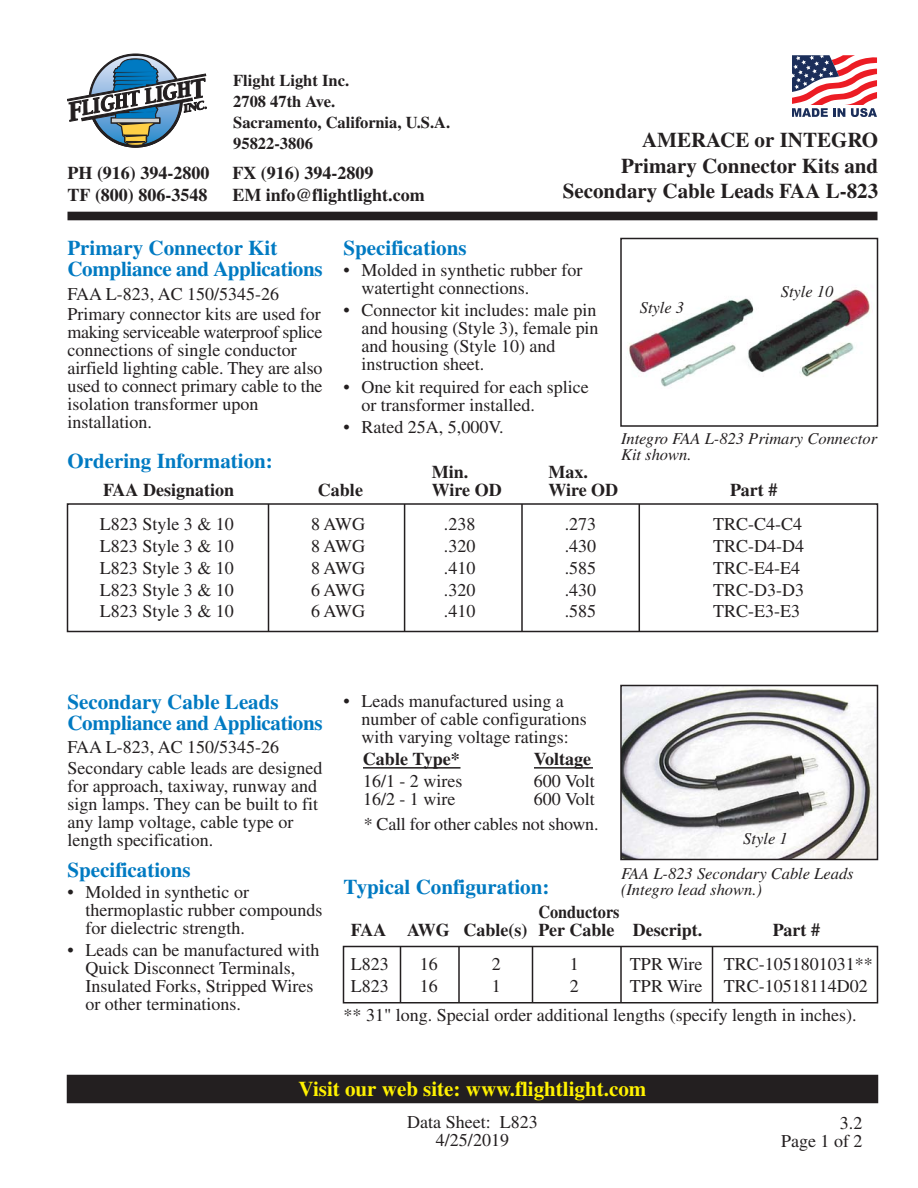
<style>
.page{position:relative;width:918px;height:1188px;background:#fff}
.page>*{position:absolute;margin:0;border:0;box-sizing:border-box;transform-origin:0 0}
.t1{font:700 21px/21px "Times";color:#007ac2}
.t2{font:700 21px/25.5px "Times";color:#231f20;text-align:right}
.t3{font:700 21px "Times";color:#fff200}
.t4{font:18px/18px "Times";color:#231f20}
.t5{font:700 18px/22.5px "Times";color:#231f20}
.t6{font:700 18px/18px "Times";color:#231f20;scale:.9 1}
.t7{font:italic 16.5px/16.5px "Times";color:#231f20}
.t8{font:700 16.5px/21px "Times";color:#231f20}
</style>
<div class="page">
<svg style="left:792px;top:55px;width:85px;height:62px"></svg>
<div style="left:68px;top:212px;width:810px;height:8px;background:#231f20"></div>
<div style="left:67px;top:1075px;width:811px;height:28px;background:#231f20"></div>
<svg style="left:67px;top:53px;width:140px;height:95px"></svg>
<img style="left:629px;top:289px;width:242px;height:98px">
<div style="left:620px;top:238px;width:258px;height:189px;border:2px solid #231f20"></div>
<hr style="left:268px;top:504px;width:1px;height:128px;background:#231f20">
<hr style="left:404px;top:504px;width:1px;height:128px;background:#231f20">
<hr style="left:521px;top:504px;width:2px;height:128px;background:#231f20">
<hr style="left:639px;top:504px;width:1px;height:128px;background:#231f20">
<div style="left:67px;top:503px;width:811px;height:129px;border:2px solid #231f20"></div>
<hr style="left:363px;top:767px;width:62px;height:2px;background:#231f20">
<hr style="left:425px;top:767px;width:36px;height:2px;background:#231f20">
<svg style="left:534px;top:767px;width:13px;height:2px"></svg>
<hr style="left:547px;top:767px;width:46px;height:2px;background:#231f20">
<img style="left:623px;top:688px;width:252px;height:169px">
<div style="left:620px;top:685px;width:258px;height:175px;border:2px solid #231f20"></div>
<hr style="left:400px;top:946px;width:1px;height:57px;background:#231f20">
<hr style="left:458px;top:946px;width:2px;height:57px;background:#231f20">
<hr style="left:532px;top:946px;width:1px;height:57px;background:#231f20">
<hr style="left:620px;top:946px;width:2px;height:57px;background:#231f20">
<hr style="left:712px;top:946px;width:1px;height:57px;background:#231f20">
<div style="left:343px;top:946px;width:535px;height:58px;border:2px solid #231f20"></div>
<p class="t8" style="left:233px;top:71px;width:219px">Flight Light Inc.<br>2708 47th Ave.<br>Sacramento, California, U.S.A.<br>95822-3806</p>
<p class="t2" style="left:563px;top:129px;width:317px">AMERACE or INTEGRO<br>Primary Connector Kits and<br>Secondary Cable Leads FAA L-823</p>
<p class="t5" style="left:67px;top:163px;width:143px">PH (916) 394-2800<br>TF (800) 806-3548</p>
<p class="t5" style="left:232px;top:163px;width:194px">FX (916) 394-2809<br>EM info@flightlight.com</p>
<p class="t1" style="left:344px;top:240px;width:125px">Specifications</p>
<p class="t4" style="left:362px;top:263px;width:222px;text-indent:-18px">• Molded in synthetic rubber for watertight connections.</p>
<p class="t4" style="left:362px;top:303px;width:239px;text-indent:-18px">• Connector kit includes: male pin and housing (Style 3), female pin and housing (Style 10) and instruction sheet.</p>
<p class="t4" style="left:362px;top:379px;width:229px;text-indent:-18px">• One kit required for each splice or transformer installed.</p>
<p class="t4" style="left:344px;top:420px;width:162px">• Rated 25A, 5,000V.</p>
<p class="t5" style="left:432px;top:462px;width:38px">Min.</p>
<p class="t5" style="left:548px;top:462px;width:41px">Max.</p>
<p class="t5" style="left:103px;top:480px;width:132px">FAA Designation</p>
<p class="t5" style="left:318px;top:480px;width:46px">Cable</p>
<p class="t5" style="left:432px;top:480px;width:71px">Wire OD</p>
<p class="t5" style="left:548px;top:480px;width:71px">Wire OD</p>
<p class="t5" style="left:730px;top:480px;width:49px">Part #</p>
<p class="t4" style="left:100px;top:517px;width:136px">L823 Style 3 &amp; 10</p>
<p class="t4" style="left:311px;top:517px;width:56px">8 AWG</p>
<p class="t4" style="left:444px;top:517px;width:33px">.238</p>
<p class="t4" style="left:565px;top:517px;width:33px">.273</p>
<p class="t4" style="left:713px;top:517px;width:91px">TRC-C4-C4</p>
<p class="t4" style="left:100px;top:539px;width:136px">L823 Style 3 &amp; 10</p>
<p class="t4" style="left:311px;top:539px;width:56px">8 AWG</p>
<p class="t4" style="left:444px;top:539px;width:33px">.320</p>
<p class="t4" style="left:565px;top:539px;width:33px">.430</p>
<p class="t4" style="left:713px;top:539px;width:92px">TRC-D4-D4</p>
<p class="t4" style="left:100px;top:560px;width:136px">L823 Style 3 &amp; 10</p>
<p class="t4" style="left:311px;top:560px;width:56px">8 AWG</p>
<p class="t4" style="left:444px;top:560px;width:33px">.410</p>
<p class="t4" style="left:565px;top:560px;width:33px">.585</p>
<p class="t4" style="left:713px;top:560px;width:88px">TRC-E4-E4</p>
<p class="t4" style="left:100px;top:582px;width:136px">L823 Style 3 &amp; 10</p>
<p class="t4" style="left:311px;top:582px;width:56px">6 AWG</p>
<p class="t4" style="left:444px;top:582px;width:33px">.320</p>
<p class="t4" style="left:565px;top:582px;width:33px">.430</p>
<p class="t4" style="left:713px;top:582px;width:92px">TRC-D3-D3</p>
<p class="t4" style="left:100px;top:604px;width:136px">L823 Style 3 &amp; 10</p>
<p class="t4" style="left:311px;top:604px;width:56px">6 AWG</p>
<p class="t4" style="left:444px;top:604px;width:33px">.410</p>
<p class="t4" style="left:565px;top:604px;width:33px">.585</p>
<p class="t4" style="left:713px;top:604px;width:88px">TRC-E3-E3</p>
<p class="t1" style="left:67px;top:240px;width:257px">Primary Connector Kit<br>Compliance and Applications</p>
<p class="t4" style="left:67px;top:285px;width:255px;line-height:20.7px">FAA L-823, AC 150/5345-26<br>Primary connector kits are used for</p>
<p class="t4" style="left:67px;top:325px;width:257px">making serviceable waterproof splice connections of single conductor airfield lighting cable. They are also used to connect primary cable to the isolation transformer upon installation.</p>
<p class="t7" style="left:781px;top:285px;width:54px">Style 10</p>
<p class="t7" style="left:640px;top:300px;width:46px">Style 3</p>
<p class="t7" style="left:621px;top:431px;width:258px">Integro FAA L-823 Primary Connector<br>Kit shown.</p>
<p class="t1" style="left:67px;top:453px;width:207px">Ordering Information:</p>
<p class="t1" style="left:67px;top:693px;width:257px">Secondary Cable Leads<br>Compliance and Applications</p>
<p class="t4" style="left:67px;top:739px;width:256px;line-height:20.7px">FAA L-823, AC 150/5345-26<br>Secondary cable leads are designed</p>
<p class="t4" style="left:67px;top:779px;width:252px">for approach, taxiway, runway and sign lamps. They can be built to fit any lamp voltage, cable type or length specification.</p>
<p class="t1" style="left:67px;top:862px;width:125px">Specifications</p>
<p class="t4" style="left:85px;top:885px;width:238px;text-indent:-18px">• Molded in synthetic or thermoplastic rubber compounds for dielectric strength.</p>
<p class="t4" style="left:85px;top:943px;width:235px;text-indent:-18px">• Leads can be manufactured with<br>Quick Disconnect Terminals,<br>Insulated Forks, Stripped Wires or other terminations.</p>
<p class="t4" style="left:362px;top:693px;width:227px;text-indent:-18px">• Leads manufactured using a number of cable configurations with varying voltage ratings:</p>
<p class="t5" style="left:363px;top:749px;width:98px">Cable Type*</p>
<p class="t5" style="left:534px;top:749px;width:59px">Voltage</p>
<p class="t4" style="left:363px;top:774px;width:101px">16/1 - 2 wires</p>
<p class="t4" style="left:534px;top:774px;width:62px">600 Volt</p>
<p class="t4" style="left:363px;top:792px;width:94px">16/2 - 1 wire</p>
<p class="t4" style="left:534px;top:792px;width:62px">600 Volt</p>
<p class="t4" style="left:364px;top:817px;width:236px">* Call for other cables not shown.</p>
<p class="t1" style="left:344px;top:879px;width:207px">Typical Configuration:</p>
<p class="t7" style="left:743px;top:832px;width:46px">Style 1</p>
<p class="t7" style="left:621px;top:866px;width:234px">FAA L-823 Secondary Cable Leads (Integro lead shown.)</p>
<p class="t6" style="left:351px;top:904px;width:392px;text-indent:188px">Conductors<br>FAA AWG Cable(s) Per Cable Descript.</p>
<p class="t5" style="left:773px;top:920px;width:49px">Part #</p>
<p class="t4" style="left:351px;top:956px;width:39px">L823</p>
<p class="t4" style="left:420px;top:956px;width:19px">16</p>
<p class="t4" style="left:492px;top:956px;width:10px">2</p>
<p class="t4" style="left:570px;top:956px;width:10px">1</p>
<p class="t4" style="left:630px;top:956px;width:244px">TPR Wire TRC-1051801031**</p>
<p class="t4" style="left:351px;top:978px;width:39px">L823</p>
<p class="t4" style="left:420px;top:978px;width:19px">16</p>
<p class="t4" style="left:492px;top:978px;width:10px">1</p>
<p class="t4" style="left:570px;top:978px;width:10px">2</p>
<p class="t4" style="left:630px;top:978px;width:239px">TPR Wire TRC-10518114D02</p>
<p class="t4" style="left:344px;top:1008px;width:515px">** 31" long. Special order additional lengths (specify length in inches).</p>
<p class="t3" style="left:299px;top:1081px;width:349px">Visit our web site: www.flightlight.com</p>
<p class="t4" style="left:407px;top:1115px;width:132px;text-align:center">Data Sheet: L823<br>4/25/2019</p>
<p class="t4" style="left:781px;top:1116px;width:83px;text-align:right">3.2<br>Page 1 of 2</p>
</div>
